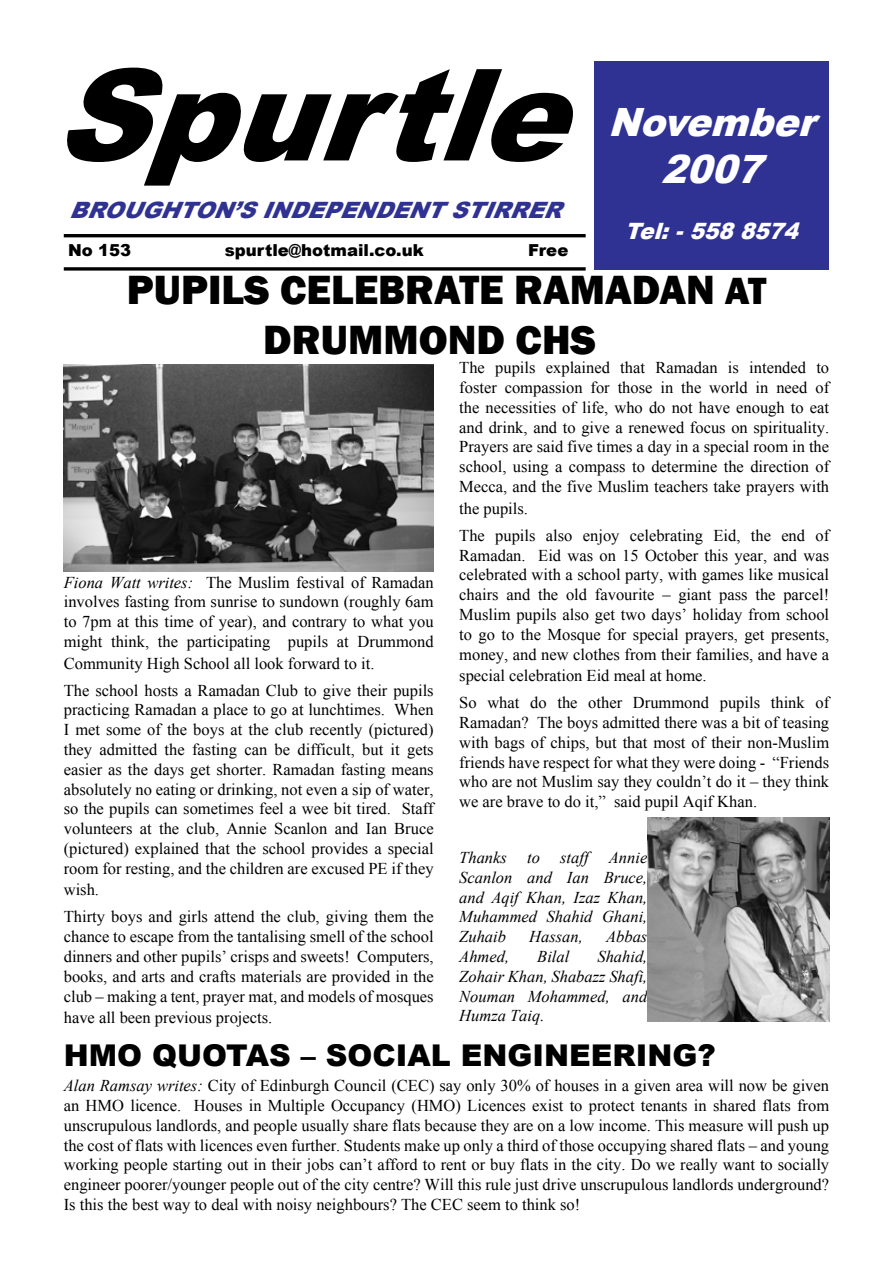
<style>
.page{position:relative;width:893px;height:1263px;background:#fff}
.page>*{position:absolute;margin:0;border:0;box-sizing:border-box;transform-origin:0 0}
.t1{font:italic 900 127.5px "Arial";color:#000}
.t2{font:800 42px/50.4px "Franklin Gothic";color:#000}
.t3{font:italic 900 39px/46.8px "Arial";color:#fff;text-align:center;scale:.96 1}
.t4{font:900 30px "Arial";color:#000}
.t5{font:italic 900 22.5px "Arial";color:#303293}
.t6{font:italic 900 22.5px "Arial";color:#fff;scale:.96 1}
.t7{font:16.5px/19.8px "Times New Roman";color:#000;text-align:justify}
.t8{font:italic 16.5px/19.8px "Times New Roman";color:#000;text-align:justify}
.t9{font:900 16.5px "Arial";color:#000}
.s1{font-size:39px}
.s2{font-style:italic}
</style>
<div class="page">
<div style="left:594px;top:62px;width:234px;height:208px;background:#303293"></div>
<svg style="left:64px;top:267px;width:522px;height:4px;background:#272727"></svg>
<hr style="left:64px;top:234px;width:522px;height:3px;background:#000">
<img style="left:64px;top:364px;width:370px;height:208px">
<img style="left:647px;top:817px;width:182px;height:205px">
<h1 class="t1" style="left:53px;top:22px;width:575px">Spurtle</h1>
<h3 class="t5" style="left:69px;top:194px;width:506px">BROUGHTON’SINDEPENDENTSTIRRER</h3>
<h3 class="t3" style="left:608px;top:98px;width:232px">November<br>2007</h3>
<h3 class="t6" style="left:625px;top:214px;width:191px">Tel:-5588574</h3>
<p class="t9" style="left:68px;top:238px;width:65px">No 153</p>
<p class="t9" style="left:225px;top:238px;width:200px">spurtle@hotmail.co.uk</p>
<p class="t9" style="left:528px;top:238px;width:42px">Free</p>
<h2 class="t2" style="left:263px;top:265px;width:505px;text-indent:-136px">PUPILS CELEBRATE RAMADAN <span class="s1">AT<br></span>DRUMMOND CHS</h2>
<p class="t7" style="left:459px;top:358px;width:371px">The pupils explained that Ramadan is intended to foster compassion for those in the world in need of the necessities of life, who do not have enough to eat and drink, and to give a renewed focus on spirituality.<br>Prayers are said five times a day in a special room in the school, using a compass to determine the direction of Mecca, and the five Muslim teachers take prayers with</p>
<p class="t7" style="left:459px;top:494px;width:371px;line-height:27px">the pupils.<br>The pupils also enjoy celebrating Eid, the end of</p>
<p class="t7" style="left:459px;top:545px;width:371px">Ramadan. Eid was on 15 October this year, and was celebrated with a school party, with games like musical chairs and the old favourite – giant pass the parcel!<br>Muslim pupils also get two days’ holiday from school to go to the Mosque for special prayers, get presents, money, and new clothes from their families, and have a</p>
<p class="t7" style="left:459px;top:662px;width:371px;line-height:27px">special celebration Eid meal at home.<br>So what do the other Drummond pupils think of</p>
<p class="t7" style="left:459px;top:712px;width:371px">Ramadan? The boys admitted there was a bit of teasing with bags of chips, but that most of their non-Muslim friends have respect for what they were doing - “Friends who are not Muslim say they couldn’t do it – they think we are brave to do it,” said pupil Aqif Khan.</p>
<p class="t7" style="left:64px;top:572px;width:371px"><span class="s2">Fiona Watt writes:</span> The Muslim festival of Ramadan involves fasting from sunrise to sundown (roughly 6am to 7pm at this time of year), and contrary to what you might think, the participating pupils at Drummond</p>
<p class="t7" style="left:64px;top:649px;width:371px;line-height:27px">Community High School all look forward to it.<br>The school hosts a Ramadan Club to give their pupils</p>
<p class="t7" style="left:64px;top:700px;width:371px">practicing Ramadan a place to go at lunchtimes. When I met some of the boys at the club recently (pictured) they admitted the fasting can be difficult, but it gets easier as the days get shorter. Ramadan fasting means absolutely no eating or drinking, not even a sip of water, so the pupils can sometimes feel a wee bit tired. Staff volunteers at the club, Annie Scanlon and Ian Bruce (pictured) explained that the school provides a special room for resting, and the children are excused PE if they</p>
<p class="t7" style="left:64px;top:876px;width:371px;line-height:27px">wish.<br>Thirty boys and girls attend the club, giving them the</p>
<p class="t7" style="left:64px;top:926px;width:371px">chance to escape from the tantalising smell of the school dinners and other pupils’ crisps and sweets! Computers, books, and arts and crafts materials are provided in the club – making a tent, prayer mat, and models of mosques</p>
<p class="t7" style="left:64px;top:1007px;width:210px">have all been previous projects.</p>
<p class="t8" style="left:459px;top:847px;width:190px">Thanks to staff Annie Scanlon and Ian Bruce, and Aqif Khan, Izaz Khan, Muhammed Shahid Ghani, Zuhaib</p>
<p class="t8" style="left:529px;top:926px;width:55px">Hassan,</p>
<p class="t8" style="left:606px;top:926px;width:43px">Abbas</p>
<p class="t8" style="left:459px;top:946px;width:190px;text-indent:138px">Shahid, Zohair Khan, Shabazz Shafi, Nouman Mohammed, and Humza Taiq.</p>
<h3 class="t4" style="left:64px;top:1033px;width:654px">HMO QUOTAS – SOCIAL ENGINEERING?</h3>
<p class="t7" style="left:64px;top:1075px;width:767px"><span class="s2">Alan Ramsay writes:</span> City of Edinburgh Council (CEC) say only 30% of houses in a given area will now be given an HMO licence. Houses in Multiple Occupancy (HMO) Licences exist to protect tenants in shared flats from unscrupulous landlords, and people usually share flats because they are on a low income. This measure will push up the cost of flats with licences even further. Students make up only a third of those occupying shared flats – and young working people starting out in their jobs can’t afford to rent or buy flats in the city. Do we really want to socially engineer poorer/younger people out of the city centre? Will this rule just drive unscrupulous landlords underground?<br>Is this the best way to deal with noisy neighbours? The CEC seem to think so!</p>
<p class="t8" style="left:459px;top:946px;width:51px">Ahmed,</p>
<p class="t8" style="left:537px;top:946px;width:34px">Bilal</p>
</div>
